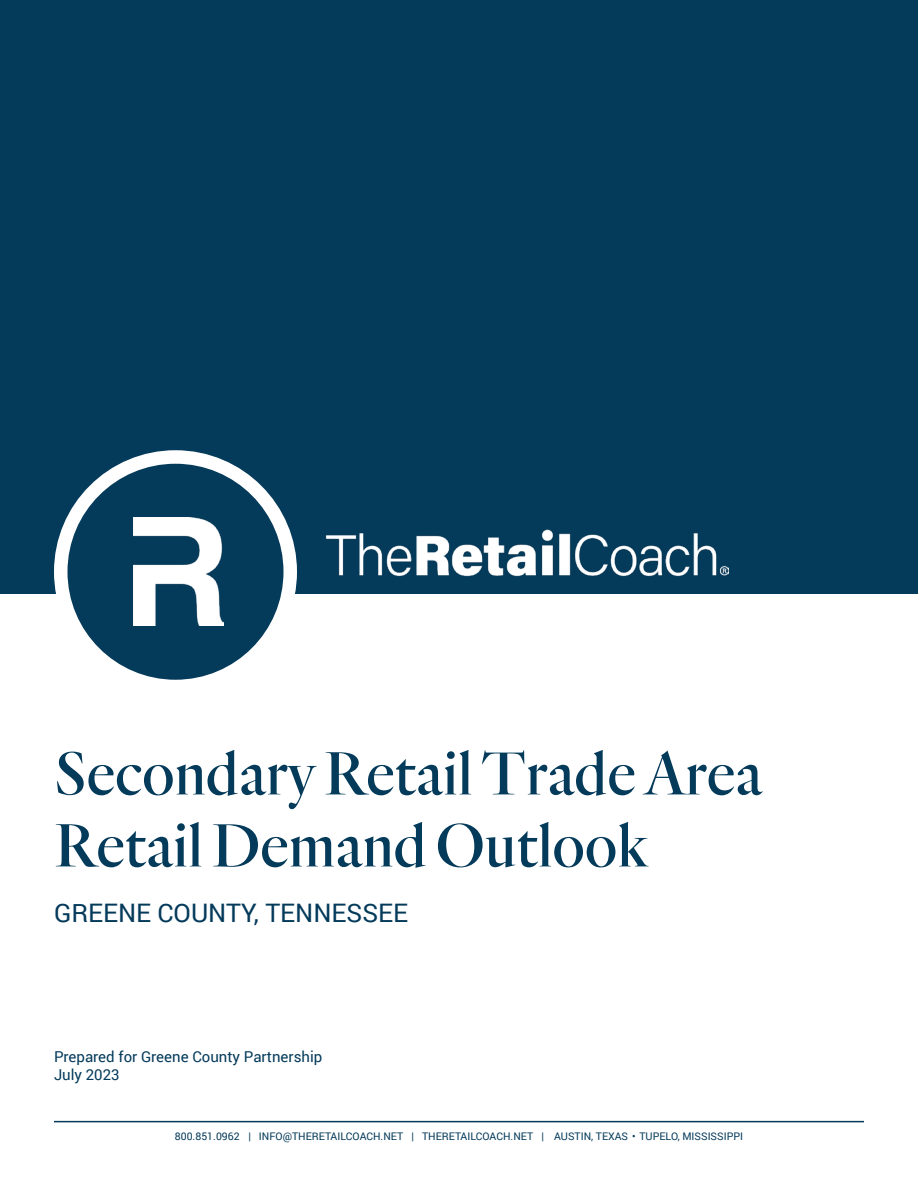
<style>
.page{position:relative;width:918px;height:1188px;background:#fff}
.page>*{position:absolute;margin:0;border:0;box-sizing:border-box;transform-origin:0 0}
.t1{font:63px "TRC Quarto Regular";color:#043a5a}
.t2{font:25.5px "Roboto";color:#043a5a}
.t3{font:15px "Roboto";color:#043a5a}
.t4{font:10.5px "Roboto";color:#043a5a}
</style>
<div class="page">
<hr style="left:54px;top:1121px;width:810px;height:1px;background:#043a5a">
<div style="left:0;top:0;width:918px;height:594px;background:#043a5a"></div>
<div style="left:54px;top:450px;width:243px;height:243px;background:#fff;border-radius:50%"></div>
<img style="left:325px;top:529px;width:404px;height:48px">
<div style="left:68px;top:464px;width:216px;height:216px;background:#043a5a;border-radius:50%"></div>
<img style="left:134px;top:518px;width:89px;height:108px">
<p class="t1" style="left:54px;top:734px;width:710px">Secondary Retail Trade Area</p>
<p class="t1" style="left:54px;top:806px;width:595px">Retail Demand Outlook</p>
<p class="t2" style="left:54px;top:895px;width:356px">GREENE COUNTY, TENNESSEE</p>
<p class="t3" style="left:54px;top:1046px;width:270px">Prepared for Greene County Partnership</p>
<p class="t3" style="left:54px;top:1064px;width:67px">July 2023</p>
<p class="t4" style="left:175px;top:1128px;width:570px">800.851.0962 | INFO@THERETAILCOACH.NET | THERETAILCOACH.NET | AUSTIN, TEXAS • TUPELO, MISSISSIPPI</p>
</div>
